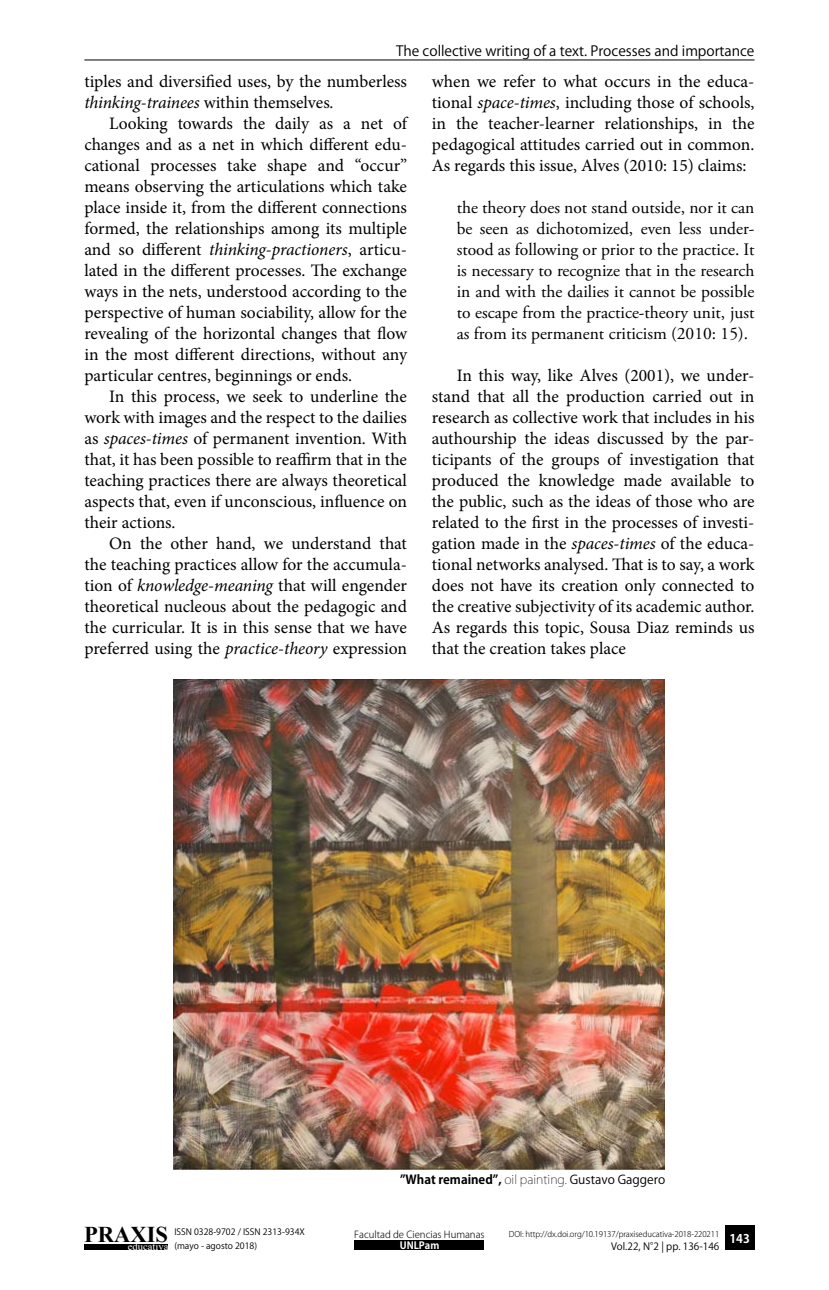
<style>
.page{position:relative;width:829px;height:1290px;background:#fff}
.page>*{position:absolute;margin:0;border:0;box-sizing:border-box;transform-origin:0 0}
.t1{font:700 22.57px "Times New Roman";color:#000}
.t2{font:17.5px/21px "Minion Pro";color:#000;text-align:justify}
.t3{font:17.5px/21px "Adobe Garamond Pro";color:#000;text-align:justify}
.t4{font:14px "Koz Go Std";color:#000}
.t5{font:700 12.25px "Koz Go Std";color:#000}
.t6{font:700 11.9px "Koz Go Std";color:#fff}
.t7{font:10.67px "Times New Roman";color:#fff}
.t8{font:9.97px "Koz Go Pro";color:#000}
.t9{font:700 9.97px "Koz Go Pro";color:#fff}
.t10{font:300 9.62px "Koz Go Pro";color:#000}
.t11{font:8.75px/14px "Koz Go Pro";color:#000}
.t12{font:300 7.88px "Koz Go Pro";letter-spacing:-.01em;color:#000}
.s1{font-style:italic}
.s2{font-weight:200}
.s3{font-weight:400}
</style>
<div class="page">
<hr style="left:84px;top:60px;width:670px;height:1px;background:#000">
<div style="left:724px;top:1225px;width:30px;height:25px;background:#000"></div>
<div style="left:84px;top:1244px;width:84px;height:6px;background:#000"></div>
<div style="left:355px;top:1240px;width:129px;height:10px;background:#000"></div>
<img style="left:173px;top:680px;width:491px;height:489px">
<p class="t4" style="left:396px;top:42px;width:360px">The collective writing of a text. Processes and importance</p>
<p class="t2" style="left:84px;top:71px;width:324px">tiples and diversified uses, by the numberless <span class="s1">thinking-trainees</span> within themselves<span class="s1">.</span></p>
<p class="t2" style="left:84px;top:113px;width:324px;text-indent:25px">Looking towards the daily as a net of changes and as a net in which different edu&shy;cational processes take shape and “occur” means observing the articulations which take place inside it, from the different connections formed, the relationships among its multiple and so different <span class="s1">thinking-practioners</span>, articu&shy;lated in the different processes. The exchange ways in the nets, understood according to the perspective of human sociability, allow for the revealing of the horizontal changes that flow in the most different directions, without any particular centres, beginnings or ends.</p>
<p class="t2" style="left:84px;top:386px;width:324px;text-indent:25px">In this process, we seek to underline the work with images and the respect to the dailies as <span class="s1">spaces-times</span> of permanent invention. With that, it has been possible to reaffirm that in the teaching practices there are always theoretical aspects that, even if unconscious, influence on their actions.</p>
<p class="t2" style="left:84px;top:533px;width:324px;text-indent:25px">On the other hand, we understand that the teaching practices allow for the accumula&shy;tion of <span class="s1">knowledge-meaning</span> that will engender theoretical nucleous about the pedagogic and the curricular. It is in this sense that we have preferred using the <span class="s1">practice-theory</span> expression</p>
<p class="t2" style="left:432px;top:71px;width:324px">when we refer to what occurs in the educa&shy;tional <span class="s1">space-times</span>, including those of schools, in the teacher-learner relationships, in the pedagogical attitudes carried out in common.<br>As regards this issue, Alves (2010: 15) claims:</p>
<p class="t3" style="left:456px;top:198px;width:299px">the theory does not stand outside, nor it can be seen as dichotomized, even less under&shy;stood as following or prior to the practice. It is necessary to recognize that in the research in and with the dailies it cannot be possible to escape from the practice-theory unit, just as from its permanent criticism (2010: 15).</p>
<p class="t2" style="left:432px;top:365px;width:324px;text-indent:25px">In this way, like Alves (2001), we under&shy;stand that all the production carried out in research as collective work that includes in his authourship the ideas discussed by the par&shy;ticipants of the groups of investigation that produced the knowledge made available to the public, such as the ideas of those who are related to the first in the processes of investi&shy;gation made in the <span class="s1">spaces-times</span> of the educa&shy;tional networks analysed. That is to say, a work does not have its creation only connected to the creative subjectivity of its academic author.<br>As regards this topic, Sousa Diaz reminds us that the creation takes place</p>
<p class="t5" style="left:400px;top:1171px;width:267px">”What remained”, <span class="s2">oil painting.</span> <span class="s3">Gustavo Gaggero</span></p>
<p class="t1" style="left:84px;top:1218px;width:85px">PRAXIS</p>
<p class="t7" style="left:128px;top:1239px;width:42px">educativa</p>
<p class="t9" style="left:399px;top:1239px;width:41px">UNLPam</p>
<p class="t11" style="left:174px;top:1225px;width:132px">ISSN 0328-9702 / ISSN 2313-934X (mayo - agosto 2018)</p>
<p class="t10" style="left:354px;top:1228px;width:132px">Facultad de Ciencias Humanas</p>
<p class="t12" style="left:509px;top:1229px;width:212px">DOI: http://dx.doi.org/10.19137/praxiseducativa-2018-220211</p>
<p class="t8" style="left:611px;top:1240px;width:110px">Vol.22, N°2 | pp. 136-146</p>
<p class="t6" style="left:729px;top:1230px;width:22px">143</p>
</div>
